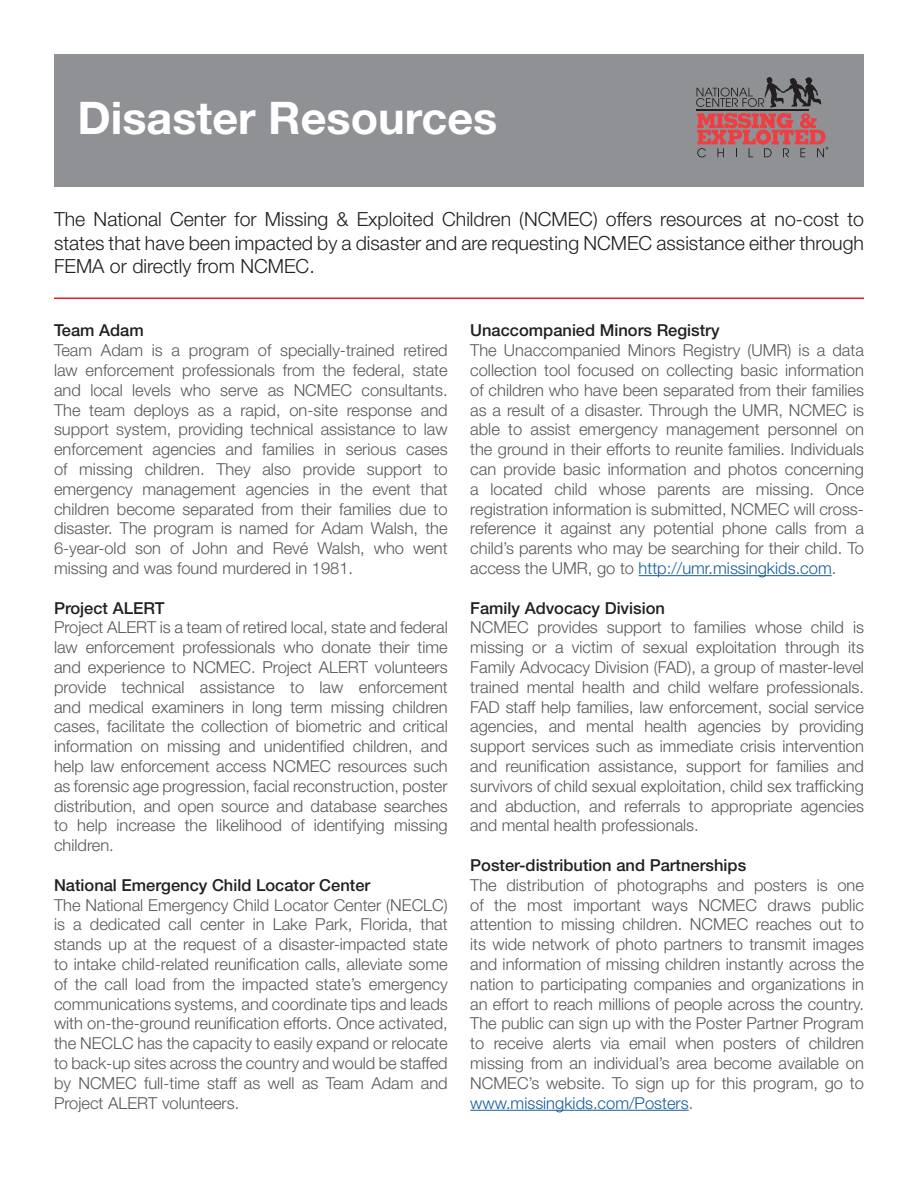
<style>
.page{position:relative;width:918px;height:1188px;background:#fff}
.page>*{position:absolute;margin:0;border:0;box-sizing:border-box;transform-origin:0 0}
.t1{font:700 45px "Helvetica Neue";color:#fff}
.t2{font:300 19.5px/23.4px "Helvetica Neue";color:#231f20;text-align:justify}
.t3{font:300 16.5px/19.8px "Helvetica Neue";color:#57585a;text-align:justify}
.t4{font:500 16.5px "Helvetica Neue";color:#231f20}
.s1{color:#175d9e}
</style>
<div class="page">
<hr style="left:639px;top:575px;width:193px;height:1px;background:#175d9e">
<hr style="left:470px;top:1110px;width:219px;height:1px;background:#175d9e">
<div style="left:54px;top:54px;width:810px;height:132px;background:#8f9194"></div>
<svg style="left:696px;top:77px;width:132px;height:80px"></svg>
<hr style="left:54px;top:298px;width:810px;height:1px;background:#ec1b2b">
<h1 class="t1" style="left:77px;top:90px;width:421px">Disaster Resources</h1>
<p class="t2" style="left:54px;top:207px;width:812px">The National Center for Missing &amp; Exploited Children (NCMEC) offers resources at no-cost to states that have been impacted by a disaster and are requesting NCMEC assistance either through FEMA or directly from NCMEC.</p>
<p class="t4" style="left:54px;top:321px;width:91px">Team Adam</p>
<p class="t3" style="left:54px;top:340px;width:395px">Team Adam is a program of specially-trained retired law enforcement professionals from the federal, state and local levels who serve as NCMEC consultants.<br>The team deploys as a rapid, on-site response and support system, providing technical assistance to law enforcement agencies and families in serious cases of missing children. They also provide support to emergency management agencies in the event that children become separated from their families due to disaster. The program is named for Adam Walsh, the 6-year-old son of John and Revé Walsh, who went missing and was found murdered in 1981.</p>
<p class="t4" style="left:54px;top:598px;width:112px">Project ALERT</p>
<p class="t3" style="left:54px;top:617px;width:395px">Project ALERT is a team of retired local, state and federal law enforcement professionals who donate their time and experience to NCMEC. Project ALERT volunteers provide technical assistance to law enforcement and medical examiners in long term missing children cases, facilitate the collection of biometric and critical information on missing and unidentified children, and help law enforcement access NCMEC resources such as forensic age progression, facial reconstruction, poster distribution, and open source and database searches to help increase the likelihood of identifying missing children.</p>
<p class="t4" style="left:54px;top:875px;width:318px">National Emergency Child Locator Center</p>
<p class="t3" style="left:54px;top:894px;width:395px">The National Emergency Child Locator Center (NECLC) is a dedicated call center in Lake Park, Florida, that stands up at the request of a disaster-impacted state to intake child-related reunification calls, alleviate some of the call load from the impacted state’s emergency communications systems, and coordinate tips and leads with on-the-ground reunification efforts. Once activated, the NECLC has the capacity to easily expand or relocate to back-up sites across the country and would be staffed by NCMEC full-time staff as well as Team Adam and Project ALERT volunteers.</p>
<p class="t4" style="left:470px;top:321px;width:251px">Unaccompanied Minors Registry</p>
<p class="t3" style="left:470px;top:340px;width:395px">The Unaccompanied Minors Registry (UMR) is a data collection tool focused on collecting basic information of children who have been separated from their families as a result of a disaster. Through the UMR, NCMEC is able to assist emergency management personnel on the ground in their efforts to reunite families. Individuals can provide basic information and photos concerning a located child whose parents are missing. Once registration information is submitted, NCMEC will cross&shy;reference it against any potential phone calls from a child’s parents who may be searching for their child. To access the UMR, go to <span class="s1">http://umr.missingkids.com</span>.</p>
<p class="t4" style="left:470px;top:598px;width:196px">Family Advocacy Division</p>
<p class="t3" style="left:470px;top:617px;width:395px">NCMEC provides support to families whose child is missing or a victim of sexual exploitation through its Family Advocacy Division (FAD), a group of master-level trained mental health and child welfare professionals.<br>FAD staff help families, law enforcement, social service agencies, and mental health agencies by providing support services such as immediate crisis intervention and reunification assistance, support for families and survivors of child sexual exploitation, child sex trafficking and abduction, and referrals to appropriate agencies and mental health professionals.</p>
<p class="t4" style="left:470px;top:855px;width:278px">Poster-distribution and Partnerships</p>
<p class="t3" style="left:470px;top:875px;width:395px">The distribution of photographs and posters is one of the most important ways NCMEC draws public attention to missing children. NCMEC reaches out to its wide network of photo partners to transmit images and information of missing children instantly across the nation to participating companies and organizations in an effort to reach millions of people across the country.<br>The public can sign up with the Poster Partner Program to receive alerts via email when posters of children missing from an individual’s area become available on NCMEC’s website. To sign up for this program, go to <span class="s1">www.missingkids.com/Posters</span>.</p>
</div>
